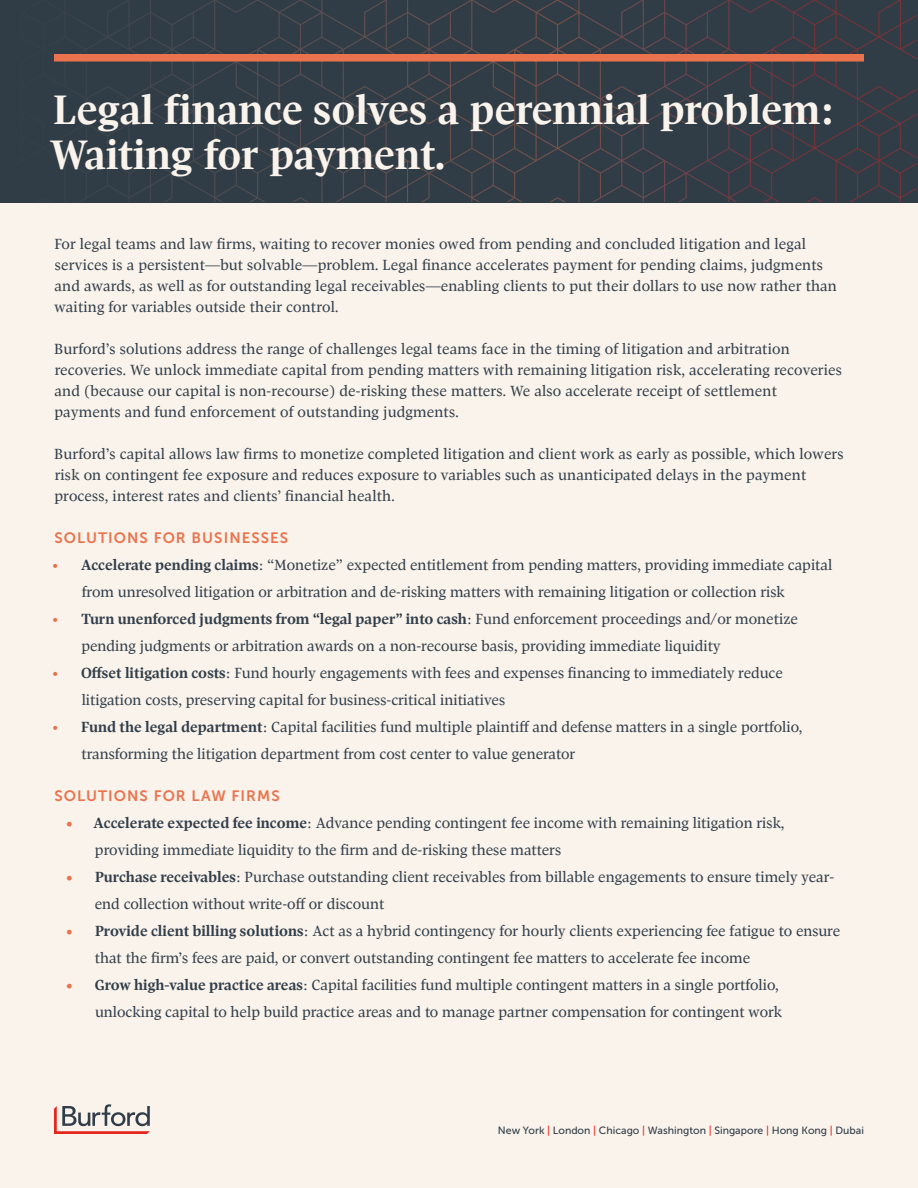
<style>
.page{position:relative;width:918px;height:1188px;background:#faf3eb}
.page>*{position:absolute;margin:0;border:0;box-sizing:border-box;transform-origin:0 0}
.Red_Title{font:700 42px/45px "Pratt Nova";color:#faf3eb}
.Body_Text{font:15px/21px "Pratt Nova Text";color:#313e4a}
.Body_Text-2{font:15px "Museo Sans 700";letter-spacing:.07em;color:#ea734d}
.t1{font:10.5px "Museo Sans 500";color:#313e4a}
.s1{color:#e4734c}
.s2{font-weight:700}
.s3{font-weight:700;color:#ea734d}
.s4{color:#e72419}
</style>
<div class="page">
<svg style="left:54px;top:1104px;width:96px;height:30px"></svg>
<svg style="left:1px;top:0;width:916px;height:202px;background:#333d47"></svg>
<div style="left:54px;top:54px;width:810px;height:8px;background:#ea734d"></div>
<p class="Red_Title" style="left:49px;top:89px;width:787px">Legal finance solves a perennial problem:<br>Waiting for payment.</p>
<p class="Body_Text" style="left:54px;top:234px;width:784px">For legal teams and law firms, waiting to recover monies owed from pending and concluded litigation and legal services is a persistent—but solvable—problem. Legal finance accelerates payment for pending claims, judgments and awards, as well as for outstanding legal receivables—enabling clients to put their dollars to use now rather than waiting for variables outside their control.</p>
<p class="Body_Text" style="left:54px;top:339px;width:789px">Burford’s solutions address the range of challenges legal teams face in the timing of litigation and arbitration recoveries. We unlock immediate capital from pending matters with remaining litigation risk, accelerating recoveries and (because our capital is non-recourse) de-risking these matters. We also accelerate receipt of settlement payments and fund enforcement of outstanding judgments.</p>
<p class="Body_Text" style="left:54px;top:444px;width:791px">Burford’s capital allows law firms to monetize completed litigation and client work as early as possible, which lowers risk on contingent fee exposure and reduces exposure to variables such as unanticipated delays in the payment process, interest rates and clients’ financial health.</p>
<p class="Body_Text-2" style="left:54px;top:530px;width:235px">SOLUTIONS FOR BUSINESSES</p>
<p class="Body_Text" style="left:82px;top:552px;width:752px;line-height:27px;text-indent:-29px"><span class="s1">•</span> <span class="s2">Accelerate pending claims</span>: “Monetize” expected entitlement from pending matters, providing immediate capital from unresolved litigation or arbitration and de-risking matters with remaining litigation or collection risk</p>
<p class="Body_Text" style="left:81px;top:606px;width:718px;line-height:27px;text-indent:-29px"><span class="s1">•</span> <span class="s2">Turn unenforced judgments from “legal paper” into cash</span>: Fund enforcement proceedings and/or monetize pending judgments or arbitration awards on a non-recourse basis, providing immediate liquidity</p>
<p class="Body_Text" style="left:82px;top:660px;width:703px;line-height:27px;text-indent:-29px"><span class="s1">•</span> <span class="s2">Offset litigation costs</span>: Fund hourly engagements with fees and expenses financing to immediately reduce litigation costs, preserving capital for business-critical initiatives</p>
<p class="Body_Text" style="left:81px;top:714px;width:723px;line-height:27px;text-indent:-29px"><span class="s1">•</span> <span class="s2">Fund the legal department</span>: Capital facilities fund multiple plaintiff and defense matters in a single portfolio, transforming the litigation department from cost center to value generator</p>
<p class="Body_Text-2" style="left:54px;top:788px;width:227px">SOLUTIONS FOR LAW FIRMS</p>
<p class="Body_Text" style="left:95px;top:810px;width:691px;line-height:27px;text-indent:-29px"><span class="s3">•</span> <span class="s2">Accelerate expected fee income</span>: Advance pending contingent fee income with remaining litigation risk, providing immediate liquidity to the firm and de-risking these matters</p>
<p class="Body_Text" style="left:95px;top:864px;width:741px;line-height:27px;text-indent:-29px"><span class="s3">•</span> <span class="s2">Purchase receivables</span>: Purchase outstanding client receivables from billable engagements to ensure timely year&shy;end collection without write-off or discount</p>
<p class="Body_Text" style="left:95px;top:918px;width:747px;line-height:27px;text-indent:-29px"><span class="s3">•</span> <span class="s2">Provide client billing solutions</span>: Act as a hybrid contingency for hourly clients experiencing fee fatigue to ensure that the firm’s fees are paid, or convert outstanding contingent fee matters to accelerate fee income</p>
<p class="Body_Text" style="left:66px;top:972px;width:718px;line-height:27px;text-align:right"><span class="s3">•</span> <span class="s2">Grow high-value practice areas</span>: Capital facilities fund multiple contingent matters in a single portfolio, unlocking capital to help build practice areas and to manage partner compensation for contingent work</p>
<p class="t1" style="left:498px;top:1125px;width:368px">New York <span class="s4">|</span> London <span class="s4">|</span> Chicago <span class="s4">|</span> Washington <span class="s4">|</span> Singapore <span class="s4">|</span> Hong Kong <span class="s4">|</span> Dubai</p>
</div>
